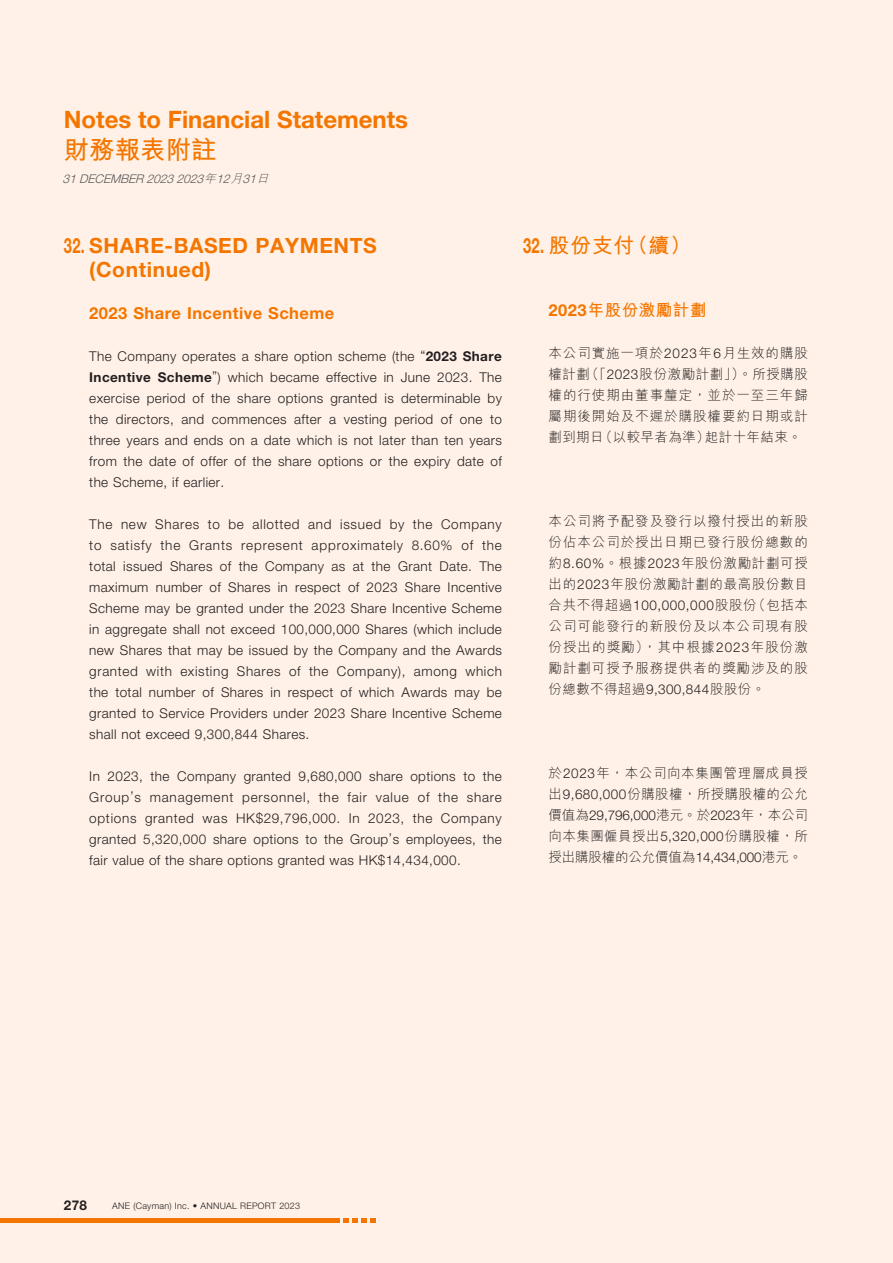
<style>
.page{position:relative;width:893px;height:1263px;background:#fff1e7}
.page>*{position:absolute;margin:0;border:0;box-sizing:border-box;transform-origin:0 0}
.t1{font:700 25.5px "M Hei HK";color:#f47600}
.t2{font:700 24px "Helvetica Neue LT Std";color:#f47600}
.t3{font:700 21px/24px "Helvetica Neue LT Std";letter-spacing:.03em;color:#f47600;scale:.7 1}
.t4{font:700 21px "M Hei HK";color:#f47600}
.t5{font:700 16.5px "Helvetica Neue LT Std";letter-spacing:.03em;color:#f47600}
.t6{font:700 16.5px "M Hei HK";letter-spacing:.03em;color:#f47600}
.t7{font:300 13.5px/21px "Helvetica Neue LT Std";letter-spacing:.03em;color:#231f20;text-align:justify}
.t8{font:300 13.5px/21px "M Hei HK";letter-spacing:.05em;color:#231f20;text-align:justify}
.t9{font:300 13.5px/21px "M Hei HK";letter-spacing:-.01em;color:#231f20}
.t10{font:300 13.5px "Helvetica Neue LT Std";letter-spacing:-.005em;color:#231f20}
.t11{font:700 13.5px "Helvetica Neue LT Std";color:#231f20}
.t12{font:italic 300 12px "Helvetica Neue LT Std";color:#57585a}
.t13{font:300 9px "Helvetica Neue LT Std";letter-spacing:.03em;color:#231f20}
.s1{font-family:"M Hei HK"}
.s2{font-weight:700}
.s3{font-family:"Helvetica Neue LT Std"}
</style>
<div class="page">
<svg style="left:344px;top:1218px;width:32px;height:4px"></svg>
<hr style="left:0;top:1218px;width:340px;height:4px;background:#f47600">
<h2 class="t2" style="left:64px;top:104px;width:346px">Notes to Financial Statements</h2>
<h1 class="t1" style="left:64px;top:131px;width:154px">財務報表附註</h1>
<p class="t12" style="left:63px;top:171px;width:211px">31DECEMBER 20232023<span class="s1">年</span>12<span class="s1">月</span>31<span class="s1">日</span></p>
<h3 class="t3" style="left:89px;top:233px;width:412px;text-indent:-26px">32. SHARE-BASED PAYMENTS (Continued)</h3>
<p class="t5" style="left:89px;top:303px;width:247px">2023 Share Incentive Scheme</p>
<p class="t7" style="left:89px;top:345px;width:414px">The Company operates a share option scheme (the “<span class="s2">2023 Share Incentive Scheme</span>”) which became effective in June 2023. The exercise period of the share options granted is determinable by the directors, and commences after a vesting period of one to three years and ends on a date which is not later than ten years from the date of offer of the share options or the expiry date of the Scheme, if earlier.</p>
<p class="t7" style="left:89px;top:513px;width:414px">The new Shares to be allotted and issued by the Company to satisfy the Grants represent approximately 8.60% of the total issued Shares of the Company as at the Grant Date. The maximum number of Shares in respect of 2023 Share Incentive Scheme may be granted under the 2023 Share Incentive Scheme in aggregate shall not exceed 100,000,000 Shares (which include new Shares that may be issued by the Company and the Awards granted with existing Shares of the Company), among which the total number of Shares in respect of which Awards may be granted to Service Providers under 2023 Share Incentive Scheme shall not exceed 9,300,844 Shares.</p>
<p class="t7" style="left:89px;top:765px;width:414px">In 2023, the Company granted 9,680,000 share options to the Group’s management personnel, the fair value of the share options granted was HK$29,796,000. In 2023, the Company granted 5,320,000 share options to the Group’s employees, the fair value of the share options granted was HK$14,434,000.</p>
<h3 class="t4" style="left:523px;top:230px;width:170px"><span class="s3">32.</span> 股份支付（續）</h3>
<p class="t6" style="left:549px;top:298px;width:159px"><span class="s3">2023</span>年股份激勵計劃</p>
<p class="t8" style="left:549px;top:342px;width:261px">本公司實施一項於<span class="s3">2023</span>年<span class="s3">6</span>月生效的購股權計劃（「<span class="s3">2023</span>股份激勵計劃」）。所授購股權的行使期由董事釐定，並於一至三年歸屬期後開始及不遲於購股權要約日期或計劃到期日（以較早者為準）起計十年結束。</p>
<p class="t8" style="left:549px;top:510px;width:261px">本公司將予配發及發行以撥付授出的新股份佔本公司於授出日期已發行股份總數的約<span class="s3">8.60%</span>。根據<span class="s3">2023</span>年股份激勵計劃可授出的<span class="s3">2023</span>年股份激勵計劃的最高股份數目合共不得超過<span class="s3">100,000,000</span>股股份（包括本公司可能發行的新股份及以本公司現有股份授出的獎勵），其中根據<span class="s3">2023</span>年股份激勵計劃可授予服務提供者的獎勵涉及的股份總數不得超過<span class="s3">9,300,844</span>股股份。</p>
<p class="t8" style="left:549px;top:762px;width:261px">於<span class="s3">2023</span>年，本公司向本集團管理層成員授出<span class="s3">9,680,000</span>份購股權，所授購股權的公允</p>
<p class="t10" style="left:549px;top:807px;width:261px"><span class="s1">價值為</span>29,796,000<span class="s1">港元。於</span>2023<span class="s1">年，本公司</span></p>
<p class="t9" style="left:549px;top:825px;width:261px">向本集團僱員授出<span class="s3">5,320,000</span>份購股權，所授出購股權的公允價值為<span class="s3">14,434,000</span>港元。</p>
<p class="t11" style="left:64px;top:1197px;width:25px">278</p>
<p class="t13" style="left:112px;top:1200px;width:189px">ANE (Cayman) Inc. <span class="s2">•</span> ANNUAL REPORT 2023</p>
</div>
